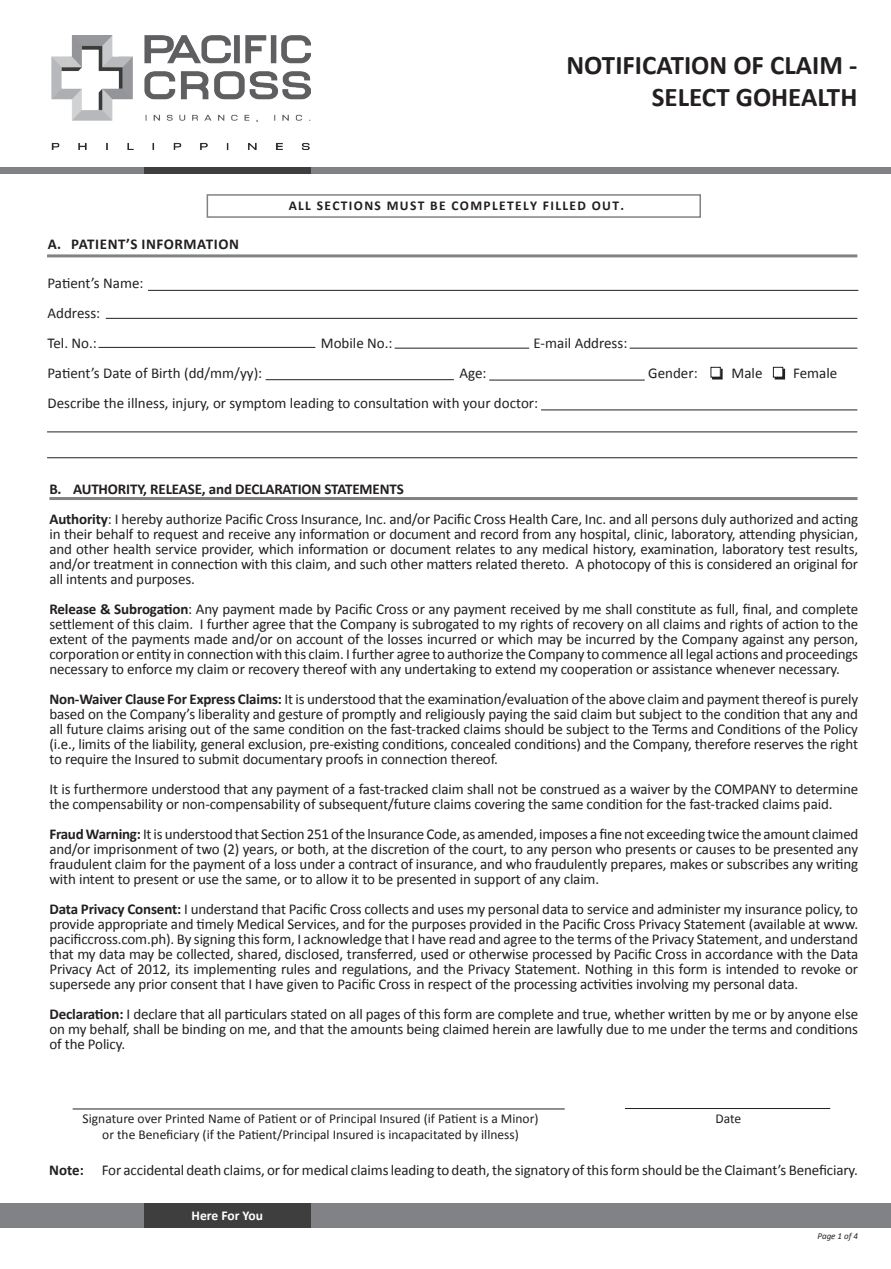
<style>
.page{position:relative;width:891px;height:1269px;background:#fff}
.page>*{position:absolute;margin:0;border:0;box-sizing:border-box;transform-origin:0 0}
.t1{font:700 27px "Calibri";color:#231f20}
.t2{font:15px/15px "Calibri";letter-spacing:-.01em;color:#231f20;text-align:justify}
.t3{font:700 15px "Calibri";letter-spacing:-.01em;color:#231f20}
.t4{font:700 15px "Calibri";letter-spacing:.04em;color:#231f20}
.t5{font:13.5px "Calibri";color:#231f20}
.t6{font:700 13.5px "Calibri";letter-spacing:.1em;color:#231f20}
.t7{font:700 13.5px "Calibri";color:#fff}
.t8{font:italic 9px "Calibri";color:#231f20}
.s1{font-weight:700}
</style>
<div class="page">
<hr style="left:49px;top:497px;width:809px;height:3px;background:#808285">
<hr style="left:73px;top:1109px;width:492px;height:1px;background:#231f20">
<hr style="left:625px;top:1108px;width:205px;height:1px;background:#231f20">
<hr style="left:47px;top:254px;width:810px;height:3px;background:#808285">
<div style="left:207px;top:194px;width:494px;height:24px;border:2px solid #808285"></div>
<div style="left:712px;top:369px;width:10px;height:10px;border:1px solid #231f20"></div>
<div style="left:711px;top:367px;width:9px;height:10px;background:#fff"></div>
<div style="left:711px;top:367px;width:10px;height:11px;border:1px solid #231f20"></div>
<div style="left:775px;top:369px;width:10px;height:10px;border:1px solid #231f20"></div>
<div style="left:773px;top:367px;width:10px;height:10px;background:#fff"></div>
<div style="left:773px;top:367px;width:10px;height:11px;border:1px solid #231f20"></div>
<div style="left:0;top:167px;width:891px;height:6px;background:#808285"></div>
<div style="left:144px;top:167px;width:166px;height:6px;background:#3e3e3f"></div>
<div style="left:0;top:1204px;width:891px;height:24px;background:#808285"></div>
<div style="left:144px;top:1204px;width:166px;height:24px;background:#3e3e3f"></div>
<hr style="left:106px;top:318px;width:751px;height:1px;background:#231f20">
<hr style="left:148px;top:290px;width:710px;height:1px;background:#231f20">
<hr style="left:98px;top:347px;width:217px;height:1px;background:#231f20">
<hr style="left:395px;top:348px;width:134px;height:1px;background:#231f20">
<hr style="left:541px;top:410px;width:316px;height:1px;background:#231f20">
<hr style="left:47px;top:432px;width:810px;height:1px;background:#231f20">
<hr style="left:47px;top:457px;width:810px;height:1px;background:#231f20">
<hr style="left:266px;top:379px;width:188px;height:1px;background:#231f20">
<hr style="left:489px;top:380px;width:156px;height:1px;background:#231f20">
<hr style="left:630px;top:348px;width:227px;height:1px;background:#231f20">
<img style="left:51px;top:35px;width:259px;height:114px">
<p class="t1" style="left:567px;top:45px;width:292px">NOTIFICATION OF CLAIM -</p>
<p class="t1" style="left:652px;top:78px;width:207px">SELECT GOHEALTH</p>
<p class="t4" style="left:48px;top:234px;width:193px">A. PATIENT’S INFORMATION</p>
<p class="t6" style="left:289px;top:196px;width:337px">ALL SECTIONS MUST BE COMPLETELY FILLED OUT.</p>
<p class="t2" style="left:48px;top:275px;width:98px">Patient’s Name:</p>
<p class="t2" style="left:48px;top:305px;width:54px">Address:</p>
<p class="t2" style="left:48px;top:335px;width:51px">Tel. No.:</p>
<p class="t2" style="left:321px;top:335px;width:73px">Mobile No.:</p>
<p class="t2" style="left:534px;top:335px;width:95px">E-mail Address:</p>
<p class="t2" style="left:48px;top:365px;width:216px">Patient’s Date of Birth (dd/mm/yy):</p>
<p class="t2" style="left:459px;top:365px;width:29px">Age:</p>
<p class="t2" style="left:648px;top:365px;width:51px">Gender:</p>
<p class="t2" style="left:732px;top:365px;width:32px">Male</p>
<p class="t2" style="left:793px;top:365px;width:46px">Female</p>
<p class="t2" style="left:48px;top:395px;width:492px">Describe the illness, injury, or symptom leading to consultation with your doctor:</p>
<p class="t3" style="left:49px;top:478px;width:356px">B. AUTHORITY, RELEASE, and DECLARATION STATEMENTS</p>
<p class="t2" style="left:49px;top:511px;width:810px"><span class="s1">Authority</span>: I hereby authorize Pacific Cross Insurance, Inc. and/or Pacific Cross Health Care, Inc. and all persons duly authorized and acting in their behalf to request and receive any information or document and record from any hospital, clinic, laboratory, attending physician, and other health service provider, which information or document relates to any medical history, examination, laboratory test results, and/or treatment in connection with this claim, and such other matters related thereto. A photocopy of this is considered an original for all intents and purposes.</p>
<p class="t2" style="left:49px;top:601px;width:810px"><span class="s1">Release &amp; Subrogation</span>: Any payment made by Pacific Cross or any payment received by me shall constitute as full, final, and complete settlement of this claim. I further agree that the Company is subrogated to my rights of recovery on all claims and rights of action to the extent of the payments made and/or on account of the losses incurred or which may be incurred by the Company against any person, corporation or entity in connection with this claim. I further agree to authorize the Company to commence all legal actions and proceedings necessary to enforce my claim or recovery thereof with any undertaking to extend my cooperation or assistance whenever necessary.</p>
<p class="t2" style="left:49px;top:691px;width:810px"><span class="s1">Non-Waiver Clause For Express Claims:</span> It is understood that the examination/evaluation of the above claim and payment thereof is purely based on the Company’s liberality and gesture of promptly and religiously paying the said claim but subject to the condition that any and all future claims arising out of the same condition on the fast-tracked claims should be subject to the Terms and Conditions of the Policy (i.e., limits of the liability, general exclusion, pre-existing conditions, concealed conditions) and the Company, therefore reserves the right to require the Insured to submit documentary proofs in connection thereof.</p>
<p class="t2" style="left:49px;top:781px;width:810px">It is furthermore understood that any payment of a fast-tracked claim shall not be construed as a waiver by the COMPANY to determine the compensability or non-compensability of subsequent/future claims covering the same condition for the fast-tracked claims paid.</p>
<p class="t2" style="left:49px;top:826px;width:811px"><span class="s1">Fraud Warning:</span> It is understood that Section 251 of the lnsurance Code, as amended, imposes a fine not exceeding twice the amount claimed and/or imprisonment of two (2) years, or both, at the discretion of the court, to any person who presents or causes to be presented any fraudulent claim for the payment of a loss under a contract of insurance, and who fraudulently prepares, makes or subscribes any writing with intent to present or use the same, or to allow it to be presented in support of any claim.</p>
<p class="t2" style="left:49px;top:901px;width:810px"><span class="s1">Data Privacy Consent:</span> I understand that Pacific Cross collects and uses my personal data to service and administer my insurance policy, to provide appropriate and timely Medical Services, and for the purposes provided in the Pacific Cross Privacy Statement (available at www. pacificcross.com.ph). By signing this form, I acknowledge that I have read and agree to the terms of the Privacy Statement, and understand that my data may be collected, shared, disclosed, transferred, used or otherwise processed by Pacific Cross in accordance with the Data Privacy Act of 2012, its implementing rules and regulations, and the Privacy Statement. Nothing in this form is intended to revoke or supersede any prior consent that I have given to Pacific Cross in respect of the processing activities involving my personal data.</p>
<p class="t2" style="left:49px;top:1006px;width:810px"><span class="s1">Declaration:</span> I declare that all particulars stated on all pages of this form are complete and true, whether written by me or by anyone else on my behalf, shall be binding on me, and that the amounts being claimed herein are lawfully due to me under the terms and conditions of the Policy.</p>
<p class="t5" style="left:83px;top:1110px;width:457px">Signature over Printed Name of Patient or of Principal Insured (if Patient is a Minor)</p>
<p class="t5" style="left:102px;top:1126px;width:418px">or the Beneficiary (if the Patient/Principal Insured is incapacitated by illness)</p>
<p class="t5" style="left:715px;top:1110px;width:27px">Date</p>
<p class="t2" style="left:49px;top:1161px;width:810px"><span class="s1">Note:</span> For accidental death claims, or for medical claims leading to death, the signatory of this form should be the Claimant’s Beneficiary.</p>
<p class="t7" style="left:192px;top:1206px;width:73px">Here For You</p>
<p class="t8" style="left:818px;top:1231px;width:42px">Page 1 of 4</p>
</div>
